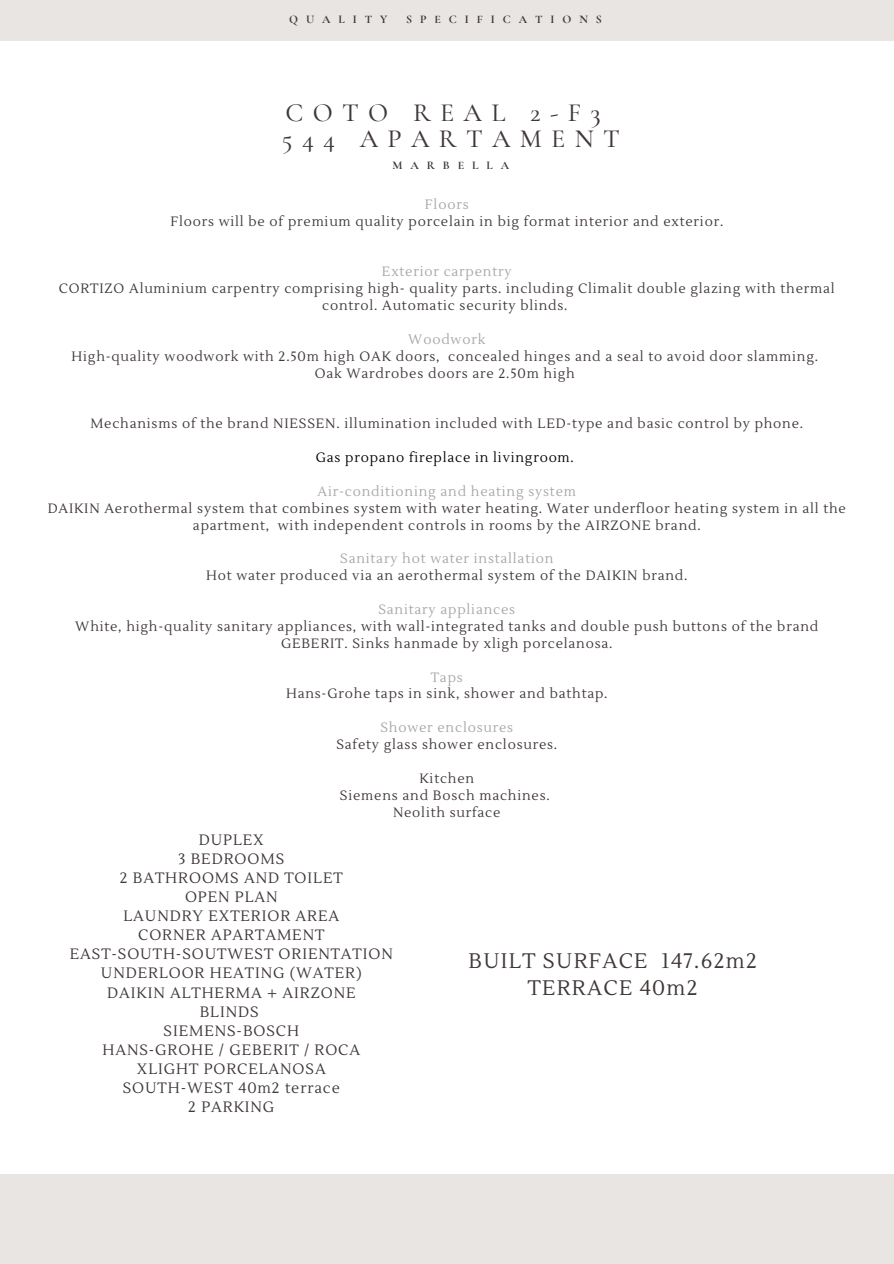
<style>
.page{position:relative;width:894px;height:1264px;background:#fff}
.page>*{position:absolute;margin:0;border:0;box-sizing:border-box;transform-origin:0 0}
.t1{font:500 26.25px/25.8px "Cormorant Garamond";letter-spacing:.355em;color:#403737}
.t2{font:21px "Lustria";letter-spacing:.06em;color:#403737}
.t3{font:15px/19.2px "Lustria";letter-spacing:.06em;color:#403737;text-align:center}
.t4{font:13.5px/16.8px "Lustria";letter-spacing:.06em;color:#403737;text-align:center}
.t5{font:13.5px "Lustria";letter-spacing:.06em;color:#000}
.t6{font:700 11.7px "Cormorant Garamond";letter-spacing:.675em;color:#403737}
.s1{color:#a6a6a6}
</style>
<div class="page">
<div style="left:0;top:0;width:893px;height:40px;background:#e8e5e2"></div>
<div style="left:0;top:1174px;width:893px;height:89px;background:#e8e5e2"></div>
<p class="t6" style="left:289px;top:12px;width:100px">QUALITY</p>
<p class="t6" style="left:406px;top:12px;width:197px">SPECIFICATIONS</p>
<h3 class="t1" style="left:282px;top:100px;width:339px">COTO REAL 2-F3<br>544 APARTAMENT</h3>
<h3 class="t6" style="left:392px;top:158px;width:118px">MARBELLA</h3>
<p class="t4" style="left:170px;top:196px;width:554px"><span class="s1">Floors<br></span>Floors will be of premium quality porcelain in big format interior and exterior.</p>
<h1 class="t4" style="left:59px;top:264px;width:777px"><span class="s1">Exterior carpentry<br></span>CORTIZO Aluminium carpentry comprising high- quality parts. including Climalit double glazing with thermal control. Automatic security blinds.</h1>
<h3 class="t4" style="left:72px;top:331px;width:747px"><span class="s1">Woodwork<br></span>High-quality woodwork with 2.50m high OAK doors, concealed hinges and a seal to avoid door slamming.<br>Oak Wardrobes doors are 2.50m high</h3>
<h3 class="t4" style="left:90px;top:415px;width:714px">Mechanisms of the brand NIESSEN. illumination included with LED-type and basic control by phone.</h3>
<h3 class="t5" style="left:315px;top:449px;width:259px">Gas propano fireplace in livingroom.</h3>
<h3 class="t4" style="left:48px;top:483px;width:799px"><span class="s1">Air-conditioning and heating system<br></span>DAIKIN Aerothermal system that combines system with water heating. Water underfloor heating system in all the apartment, with independent controls in rooms by the AIRZONE brand.</h3>
<h3 class="t4" style="left:206px;top:550px;width:482px"><span class="s1">Sanitary hot water installation<br></span>Hot water produced via an aerothermal system of the DAIKIN brand.</h3>
<h3 class="t4" style="left:75px;top:601px;width:744px"><span class="s1">Sanitary appliances<br></span>White, high-quality sanitary appliances, with wall-integrated tanks and double push buttons of the brand<br>GEBERIT. Sinks hanmade by xligh porcelanosa.</h3>
<h3 class="t4" style="left:286px;top:669px;width:323px"><span class="s1">Taps<br></span>Hans-Grohe taps in sink, shower and bathtap.</h3>
<h3 class="t4" style="left:336px;top:719px;width:222px"><span class="s1">Shower enclosures<br></span>Safety glass shower enclosures.</h3>
<h3 class="t4" style="left:340px;top:770px;width:211px">Kitchen<br>Siemens and Bosch machines.<br>Neolith surface</h3>
<h3 class="t3" style="left:70px;top:830px;width:324px">DUPLEX<br>3 BEDROOMS<br>2 BATHROOMS AND TOILET<br>OPEN PLAN<br>LAUNDRY EXTERIOR AREA<br>CORNER APARTAMENT<br>EAST-SOUTH-SOUTWEST ORIENTATION<br>UNDERLOOR HEATING (WATER)<br>DAIKIN ALTHERMA + AIRZONE<br>BLINDS<br>SIEMENS-BOSCH<br>HANS-GROHE / GEBERIT / ROCA<br>XLIGHT PORCELANOSA<br>SOUTH-WEST 40m2 terrace<br>2 PARKING</h3>
<h2 class="t2" style="left:468px;top:948px;width:290px">BUILT SURFACE 147.62m2</h2>
<p class="t2" style="left:527px;top:975px;width:171px">TERRACE 40m2</p>
</div>
